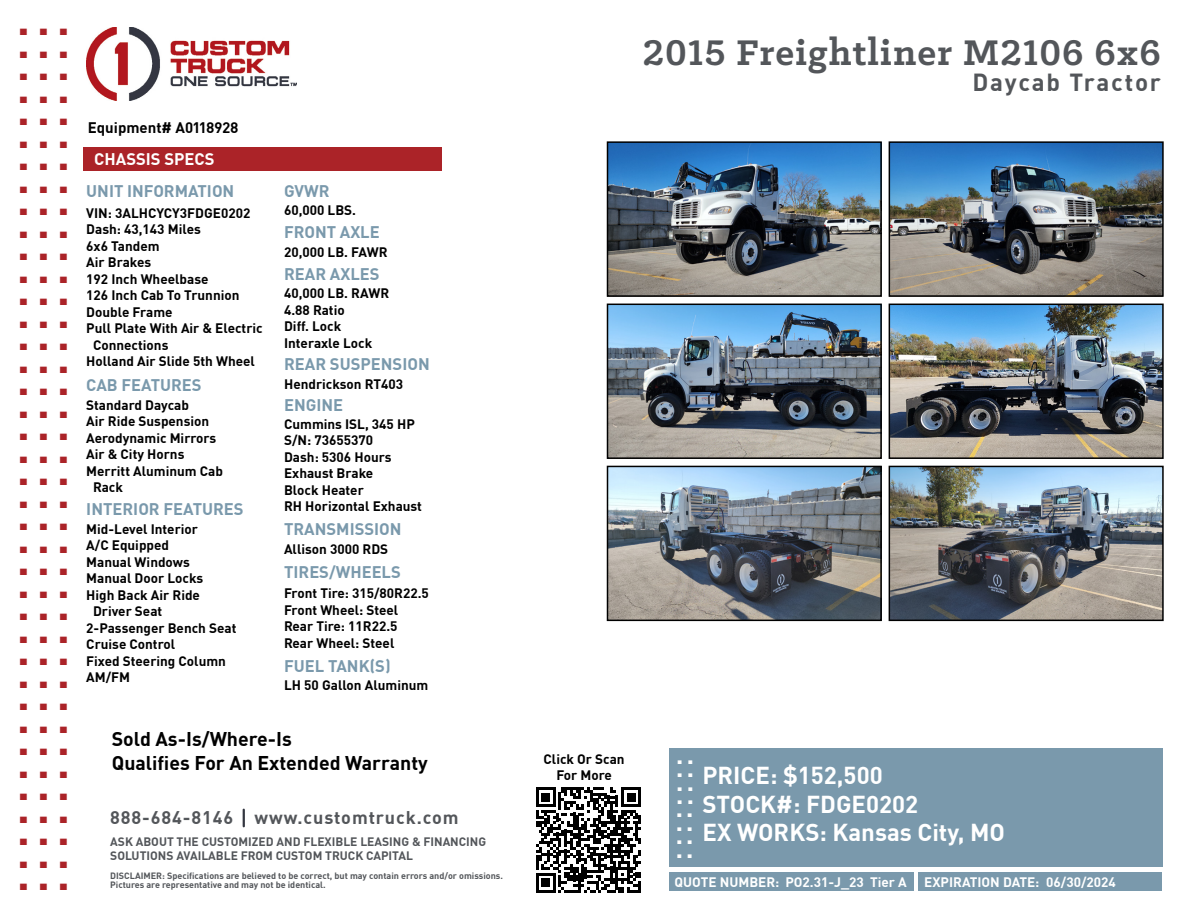
<style>
.page{position:relative;width:1188px;height:918px;background:#fff}
.page>*{position:absolute;margin:0;border:0;box-sizing:border-box;transform-origin:0 0}
.t1{font:700 45px "DIN Pro";color:#ab2328}
.t2{font:700 40.35px "Klinic Slab";letter-spacing:.025em;color:#53565a}
.t3{font:700 25.5px "DIN Pro";color:#fff}
.t4{font:700 24.15px "DIN Pro";letter-spacing:.07em;color:#53565a}
.t5{font:700 24px/28.8px "DIN Pro";color:#fff}
.t6{font:700 19.5px/23.4px "DIN Pro";color:#000}
.t7{font:700 18px "DIN Pro";letter-spacing:.05em;color:#53565a}
.t8{font:700 16.5px "DIN Pro";color:#7a99ac}
.t9{font:700 16.5px "DIN Pro";color:#fff}
.t10{font:700 15px "DIN Pro";color:#000}
.t11{font:700 13.5px/16.5px "DIN Pro";color:#000}
.t12{font:700 13.5px "DIN Pro";color:#fff}
.t13{font:700 12px "DIN Pro";color:#53565a}
.t14{font:700 9px/9px "DIN Pro";color:#53565a}
</style>
<div class="page">
<div style="left:669px;top:748px;width:493px;height:119px;background:#7a99ac"></div>
<div style="left:919px;top:872px;width:243px;height:19px;background:#7a99ac"></div>
<div style="left:669px;top:872px;width:244px;height:19px;background:#7a99ac"></div>
<div style="left:83px;top:147px;width:359px;height:24px;background:#ab2328"></div>
<img style="left:86px;top:27px;width:211px;height:74px">
<svg style="left:243px;top:810px;width:2px;height:16px"></svg>
<svg style="left:536px;top:787px;width:105px;height:106px"></svg>
<img style="left:610px;top:144px;width:269px;height:150px">
<div style="left:607px;top:141px;width:275px;height:156px;border:2px solid #000"></div>
<img style="left:892px;top:144px;width:269px;height:150px">
<div style="left:889px;top:141px;width:275px;height:156px;border:2px solid #000"></div>
<img style="left:610px;top:307px;width:269px;height:149px">
<div style="left:607px;top:304px;width:275px;height:155px;border:2px solid #000"></div>
<img style="left:892px;top:307px;width:269px;height:149px">
<div style="left:889px;top:304px;width:275px;height:155px;border:2px solid #000"></div>
<img style="left:610px;top:469px;width:269px;height:149px">
<div style="left:607px;top:466px;width:275px;height:155px;border:2px solid #000"></div>
<img style="left:892px;top:469px;width:269px;height:149px">
<div style="left:889px;top:466px;width:275px;height:155px;border:2px solid #000"></div>
<h1 class="t1" style="left:17px;top:-16px;width:54px">...</h1>
<h1 class="t1" style="left:17px;top:6px;width:54px">...</h1>
<h1 class="t1" style="left:17px;top:29px;width:54px">...</h1>
<h1 class="t1" style="left:17px;top:51px;width:54px">...</h1>
<h1 class="t1" style="left:17px;top:74px;width:54px">...</h1>
<h1 class="t1" style="left:17px;top:96px;width:54px">...</h1>
<h1 class="t1" style="left:17px;top:119px;width:54px">...</h1>
<h1 class="t1" style="left:17px;top:141px;width:54px">...</h1>
<h1 class="t1" style="left:17px;top:164px;width:54px">...</h1>
<h1 class="t1" style="left:17px;top:186px;width:54px">...</h1>
<h1 class="t1" style="left:17px;top:209px;width:54px">...</h1>
<h1 class="t1" style="left:17px;top:231px;width:54px">...</h1>
<h1 class="t1" style="left:17px;top:254px;width:54px">...</h1>
<h1 class="t1" style="left:17px;top:276px;width:54px">...</h1>
<h1 class="t1" style="left:17px;top:299px;width:54px">...</h1>
<h1 class="t1" style="left:17px;top:321px;width:54px">...</h1>
<h1 class="t1" style="left:17px;top:344px;width:54px">...</h1>
<h1 class="t1" style="left:17px;top:366px;width:54px">...</h1>
<h1 class="t1" style="left:17px;top:389px;width:54px">...</h1>
<h1 class="t1" style="left:17px;top:411px;width:54px">...</h1>
<h1 class="t1" style="left:17px;top:434px;width:54px">...</h1>
<h1 class="t1" style="left:17px;top:456px;width:54px">...</h1>
<h1 class="t1" style="left:17px;top:479px;width:54px">...</h1>
<h1 class="t1" style="left:17px;top:501px;width:54px">...</h1>
<h1 class="t1" style="left:17px;top:524px;width:54px">...</h1>
<h1 class="t1" style="left:17px;top:546px;width:54px">...</h1>
<h1 class="t1" style="left:17px;top:569px;width:54px">...</h1>
<h1 class="t1" style="left:17px;top:591px;width:54px">...</h1>
<h1 class="t1" style="left:17px;top:614px;width:54px">...</h1>
<h1 class="t1" style="left:17px;top:636px;width:54px">...</h1>
<h1 class="t1" style="left:17px;top:659px;width:54px">...</h1>
<h1 class="t1" style="left:17px;top:681px;width:54px">...</h1>
<h1 class="t1" style="left:17px;top:704px;width:54px">...</h1>
<h1 class="t1" style="left:17px;top:726px;width:54px">...</h1>
<h1 class="t1" style="left:17px;top:749px;width:54px">...</h1>
<h1 class="t1" style="left:17px;top:771px;width:54px">...</h1>
<h1 class="t1" style="left:17px;top:794px;width:54px">...</h1>
<h1 class="t1" style="left:17px;top:816px;width:54px">...</h1>
<h1 class="t1" style="left:17px;top:839px;width:54px">...</h1>
<p class="t10" style="left:88px;top:116px;width:152px">Equipment# A0118928</p>
<p class="t9" style="left:94px;top:146px;width:122px">CHASSIS SPECS</p>
<p class="t8" style="left:86px;top:178px;width:150px">UNIT INFORMATION</p>
<p class="t11" style="left:86px;top:204px;width:166px">VIN: 3ALHCYCY3FDGE0202</p>
<p class="t11" style="left:86px;top:220px;width:116px">Dash: 43,143 Miles</p>
<p class="t11" style="left:86px;top:237px;width:75px">6x6 Tandem</p>
<p class="t11" style="left:86px;top:253px;width:66px">Air Brakes</p>
<p class="t11" style="left:86px;top:270px;width:124px">192 Inch Wheelbase</p>
<p class="t11" style="left:86px;top:286px;width:155px">126 Inch Cab To Trunnion</p>
<p class="t11" style="left:86px;top:303px;width:88px">Double Frame</p>
<p class="t11" style="left:86px;top:319px;width:178px">Pull Plate With Air &amp; Electric</p>
<p class="t11" style="left:93px;top:336px;width:77px">Connections</p>
<p class="t11" style="left:86px;top:352px;width:170px">Holland Air Slide 5th Wheel</p>
<p class="t8" style="left:86px;top:372px;width:117px">CAB FEATURES</p>
<p class="t11" style="left:86px;top:396px;width:104px">Standard Daycab</p>
<p class="t11" style="left:86px;top:412px;width:124px">Air Ride Suspension</p>
<p class="t11" style="left:86px;top:429px;width:132px">Aerodynamic Mirrors</p>
<p class="t11" style="left:86px;top:445px;width:100px">Air &amp; City Horns</p>
<p class="t11" style="left:86px;top:462px;width:138px">Merritt Aluminum Cab</p>
<p class="t11" style="left:93px;top:478px;width:31px">Rack</p>
<p class="t11" style="left:86px;top:520px;width:113px">Mid-Level Interior</p>
<p class="t11" style="left:86px;top:536px;width:84px">A/C Equipped</p>
<p class="t11" style="left:86px;top:553px;width:105px">Manual Windows</p>
<p class="t11" style="left:86px;top:569px;width:119px">Manual Door Locks</p>
<p class="t11" style="left:86px;top:586px;width:115px">High Back Air Ride</p>
<p class="t11" style="left:93px;top:602px;width:71px">Driver Seat</p>
<p class="t11" style="left:86px;top:619px;width:152px">2-Passenger Bench Seat</p>
<p class="t11" style="left:86px;top:635px;width:90px">Cruise Control</p>
<p class="t11" style="left:86px;top:652px;width:141px">Fixed Steering Column</p>
<p class="t11" style="left:86px;top:668px;width:45px">AM/FM</p>
<p class="t8" style="left:86px;top:496px;width:159px">INTERIOR FEATURES</p>
<p class="t8" style="left:284px;top:178px;width:47px">GVWR</p>
<p class="t11" style="left:284px;top:201px;width:73px">60,000 LBS.</p>
<p class="t8" style="left:284px;top:219px;width:97px">FRONT AXLE</p>
<p class="t8" style="left:284px;top:261px;width:97px">REAR AXLES</p>
<p class="t11" style="left:284px;top:243px;width:105px">20,000 LB. FAWR</p>
<p class="t11" style="left:284px;top:284px;width:107px">40,000 LB. RAWR<br>4.88 Ratio<br>Diff. Lock<br>Interaxle Lock</p>
<p class="t11" style="left:284px;top:375px;width:120px">Hendrickson RT403</p>
<p class="t8" style="left:284px;top:351px;width:147px">REAR SUSPENSION</p>
<p class="t8" style="left:284px;top:392px;width:61px">ENGINE</p>
<p class="t11" style="left:284px;top:415px;width:139px">Cummins ISL, 345 HP<br>S/N: 73655370<br>Dash: 5306 Hours<br>Exhaust Brake<br>Block Heater<br>RH Horizontal Exhaust</p>
<p class="t11" style="left:284px;top:540px;width:106px">Allison 3000 RDS</p>
<p class="t8" style="left:284px;top:516px;width:119px">TRANSMISSION</p>
<p class="t8" style="left:284px;top:559px;width:118px">TIRES/WHEELS</p>
<p class="t11" style="left:284px;top:584px;width:146px">Front Tire: 315/80R22.5<br>Front Wheel: Steel<br>Rear Tire: 11R22.5<br>Rear Wheel: Steel</p>
<p class="t8" style="left:284px;top:653px;width:108px">FUEL TANK(S)</p>
<p class="t11" style="left:284px;top:676px;width:146px">LH 50 Gallon Aluminum</p>
<h2 class="t2" style="left:643px;top:26px;width:520px">2015 Freightliner M2106 6x6</h2>
<h3 class="t4" style="left:972px;top:64px;width:190px">Daycab Tractor</h3>
<h3 class="t6" style="left:112px;top:727px;width:318px">Sold As-Is/Where-Is<br>Qualifies For An Extended Warranty</h3>
<p class="t11" style="left:544px;top:750px;width:83px;text-align:center">Click Or Scan<br>For More</p>
<h3 class="t3" style="left:676px;top:734px;width:20px">..</h3>
<h3 class="t3" style="left:676px;top:748px;width:20px">..</h3>
<h3 class="t3" style="left:676px;top:761px;width:20px">..</h3>
<h3 class="t3" style="left:676px;top:775px;width:20px">..</h3>
<h3 class="t5" style="left:703px;top:759px;width:217px">PRICE: $152,500<br>STOCK#: FDGE0202</h3>
<h3 class="t7" style="left:110px;top:803px;width:350px">888-684-8146 www.customtruck.com</h3>
<h3 class="t3" style="left:676px;top:788px;width:19px">..</h3>
<h3 class="t3" style="left:676px;top:801px;width:19px">..</h3>
<h3 class="t3" style="left:676px;top:815px;width:19px">..</h3>
<h3 class="t3" style="left:676px;top:828px;width:19px">..</h3>
<h3 class="t5" style="left:703px;top:817px;width:304px">EX WORKS: Kansas City, MO</h3>
<p class="t13" style="left:110px;top:832px;width:378px">ASK ABOUT THE CUSTOMIZED AND FLEXIBLE LEASING &amp; FINANCING</p>
<p class="t13" style="left:110px;top:847px;width:304px">SOLUTIONS AVAILABLE FROM CUSTOM TRUCK CAPITAL</p>
<p class="t14" style="left:110px;top:871px;width:394px">DISCLAIMER: Specifications are believed to be correct, but may contain errors and/or omissions.<br>Pictures are representative and may not be identical.</p>
<p class="t12" style="left:675px;top:871px;width:234px">QUOTE NUMBER: PO2.31-J_23 Tier A</p>
<p class="t12" style="left:924px;top:871px;width:193px">EXPIRATION DATE: 06/30/2024</p>
</div>
